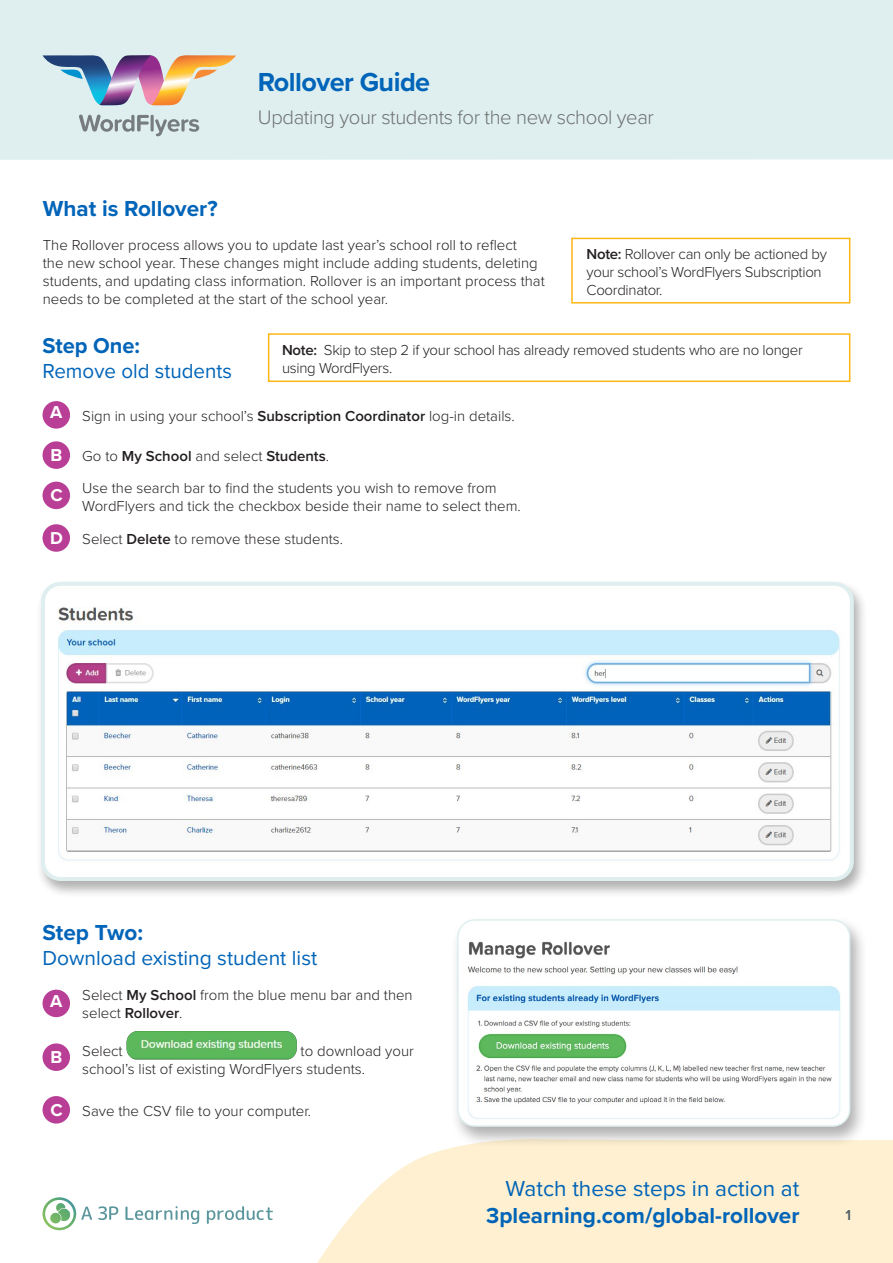
<style>
.page{position:relative;width:893px;height:1263px;background:#fff}
.page>*{position:absolute;margin:0;border:0;box-sizing:border-box;transform-origin:0 0}
.t1{font:700 27px "Proxima Nova";letter-spacing:-.02em;color:#0064b8}
.t2{font:700 22.5px "Proxima Nova";color:#0064b8}
.t3{font:22.5px "Proxima Nova";color:#0064b8}
.t4{font:700 22.35px "Proxima Nova";color:#0064b8}
.t5{font:21px "Proxima Nova";color:#0064b8}
.t6{font:300 20.25px "Proxima Nova";letter-spacing:-.02em;color:#6e7171}
.t7{font:700 17.85px "Proxima Nova";color:#fff}
.t8{font:300 15px/18px "Proxima Nova";color:#231f20}
.t9{font:300 15px/18px "Proxima Nova";letter-spacing:-.02em;color:#231f20}
.t10{font:600 15px "Proxima Nova";color:#4f5d67}
.s1{font-weight:600}
.s2{font-weight:700;font-size:17.85px;color:#fff}
</style>
<div class="page">
<div style="left:0;top:0;width:893px;height:160px;background:#dfefef"></div>
<svg style="left:43px;top:55px;width:193px;height:51px"></svg>
<svg style="left:79px;top:115px;width:70px;height:17px"></svg>
<hr style="left:151px;top:115px;width:3px;height:17px;background:#767c80;border-radius:2px">
<svg style="left:155px;top:119px;width:44px;height:17px"></svg>
<svg style="left:42px;top:1140px;width:851px;height:123px;fill:#fef0d0"></svg>
<div style="left:571px;top:238px;width:279px;height:65px;border:2px solid #fdb614"></div>
<div style="left:268px;top:333px;width:582px;height:49px;border:2px solid #fdb614"></div>
<div style="left:43px;top:401px;width:27px;height:28px;background:#b93e96;border-radius:50%"></div>
<div style="left:43px;top:441px;width:27px;height:28px;background:#b93e96;border-radius:50%"></div>
<div style="left:43px;top:482px;width:27px;height:27px;background:#b93e96;border-radius:50%"></div>
<div style="left:43px;top:524px;width:27px;height:28px;background:#b93e96;border-radius:50%"></div>
<div style="left:36px;top:579px;width:832px;height:319px;background:#231f20;opacity:.35"></div>
<img style="left:43px;top:584px;width:809px;height:295px">
<div style="left:41px;top:582px;width:813px;height:299px;border:4px solid #dfefef;border-radius:17px"></div>
<div style="left:450px;top:916px;width:418px;height:231px;background:#231f20;opacity:.35"></div>
<img style="left:458px;top:920px;width:392px;height:206px">
<div style="left:457px;top:919px;width:393px;height:208px;border:2px solid #dfefef;border-radius:17px"></div>
<div style="left:43px;top:990px;width:27px;height:27px;background:#b93e96;border-radius:50%"></div>
<div style="left:43px;top:1096px;width:27px;height:27px;background:#b93e96;border-radius:50%"></div>
<div style="left:43px;top:1043px;width:27px;height:28px;background:#b93e96;border-radius:50%"></div>
<svg style="left:127px;top:1031px;width:170px;height:29px;background:#6dbc6c"></svg>
<h2 class="t2" style="left:43px;top:192px;width:176px">What is Rollover?</h2>
<h1 class="t1" style="left:258px;top:62px;width:174px">Rollover Guide</h1>
<h3 class="t6" style="left:258px;top:102px;width:397px">Updating your students for the new school year</h3>
<p class="t8" style="left:43px;top:235px;width:503px">The Rollover process allows you to update last year’s school roll to reflect<br>the new school year. These changes might include adding students, deleting students, and updating class information. Rollover is an important process that needs to be completed at the start of the school year.</p>
<p class="t9" style="left:587px;top:244px;width:242px"><span class="s1">Note:</span> Rollover can only be actioned by your school’s WordFlyers Subscription<br>Coordinator.</p>
<h3 class="t4" style="left:43px;top:329px;width:99px">Step One:</h3>
<h3 class="t5" style="left:43px;top:356px;width:191px">Remove old students</h3>
<p class="t8" style="left:50px;top:406px;width:466px"><sup>A</sup> Sign in using your school’s <span class="s1">Subscription Coordinator</span> log-in details.</p>
<p class="t8" style="left:82px;top:439px;width:416px;line-height:32.4px;text-indent:-32px"><span class="s2">B</span> Go to <span class="s1">My School</span> and select <span class="s1">Students</span>.<br>Use the search bar to find the students you wish to remove from</p>
<p class="t8" style="left:82px;top:497px;width:440px">WordFlyers and tick the checkbox beside their name to select them.</p>
<p class="t9" style="left:282px;top:340px;width:522px"><span class="s1">Note:</span> Skip to step 2 if your school has already removed students who are no longer using WordFlyers.</p>
<p class="t7" style="left:50px;top:482px;width:14px">C</p>
<p class="t8" style="left:50px;top:529px;width:294px"><span class="s2">D</span> Select <span class="s1">Delete</span> to remove these students.</p>
<h2 class="t2" style="left:43px;top:916px;width:102px">Step Two:</h2>
<h3 class="t5" style="left:43px;top:943px;width:276px">Download existing student list</h3>
<p class="t8" style="left:82px;top:985px;width:332px">Select <span class="s1">My School</span> from the blue menu bar and then select <span class="s1">Rollover</span>.</p>
<p class="t7" style="left:50px;top:988px;width:14px">A</p>
<p class="t8" style="left:51px;top:1041px;width:74px"><span class="s2">B</span> Select</p>
<p class="t8" style="left:82px;top:1041px;width:333px;text-indent:218px">to download your school’s list of existing WordFlyers students.</p>
<p class="t8" style="left:50px;top:1101px;width:262px"><span class="s2">C</span> Save the CSV file to your computer.</p>
<h2 class="t3" style="left:506px;top:1171px;width:295px">Watch these steps in action at</h2>
<h2 class="t2" style="left:486px;top:1198px;width:315px">3plearning.com/global-rollover</h2>
<p class="t10" style="left:845px;top:1204px;width:7px">1</p>
</div>
